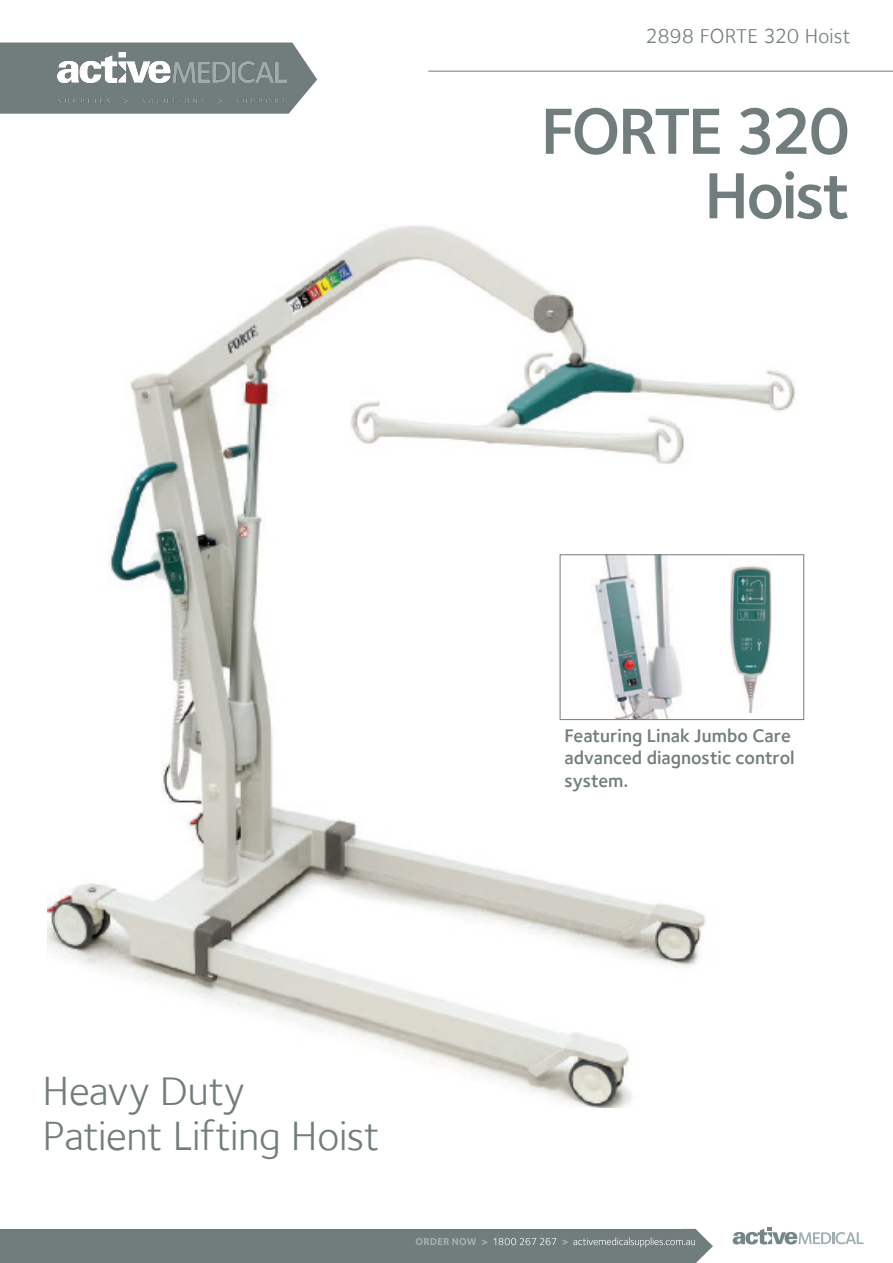
<style>
.page{position:relative;width:893px;height:1263px;background:#fff}
.page>*{position:absolute;margin:0;border:0;box-sizing:border-box;transform-origin:0 0}
.t1{font:600 67.5px/64.5px "Foundry Sterling";letter-spacing:-.045em;color:#717d7c;text-align:right}
.t2{font:42px/45px "Foundry Sterling";letter-spacing:-.01em;color:#717d7c}
.t3{font:21px "Foundry Sterling";color:#717d7c}
.t4{font:600 18.75px/22.5px "Foundry Sterling";color:#717d7c}
</style>
<div class="page">
<hr style="left:428px;top:71px;width:465px;height:1px;background:#717d7c">
<div style="left:0;top:1229px;width:695px;height:34px;background:#717d7c"></div>
<svg style="left:562px;top:1229px;width:151px;height:34px"></svg>
<svg style="left:493px;top:1238px;width:63px;height:7px"></svg>
<svg style="left:482px;top:1239px;width:5px;height:6px"></svg>
<svg style="left:416px;top:1238px;width:60px;height:7px"></svg>
<svg style="left:733px;top:1227px;width:130px;height:17px"></svg>
<svg style="left:0;top:42px;width:317px;height:72px;background:#808b8a"></svg>
<img style="left:58px;top:53px;width:229px;height:50px">
<img style="left:47px;top:225px;width:749px;height:882px">
<div style="left:560px;top:555px;width:244px;height:164px;background:#fff"></div>
<img style="left:592px;top:556px;width:90px;height:162px">
<div style="left:560px;top:554px;width:244px;height:166px;border:1px solid #717d7c"></div>
<img style="left:729px;top:559px;width:44px;height:153px">
<p class="t3" style="left:646px;top:24px;width:206px">2898 FORTE 320 Hoist</p>
<h1 class="t1" style="left:541px;top:98px;width:311px">FORTE 320<br>Hoist</h1>
<h2 class="t2" style="left:43px;top:1068px;width:339px">Heavy Duty<br>Patient Lifting Hoist</h2>
<p class="t4" style="left:564px;top:724px;width:232px">Featuring Linak Jumbo Care advanced diagnostic control system.</p>
</div>
